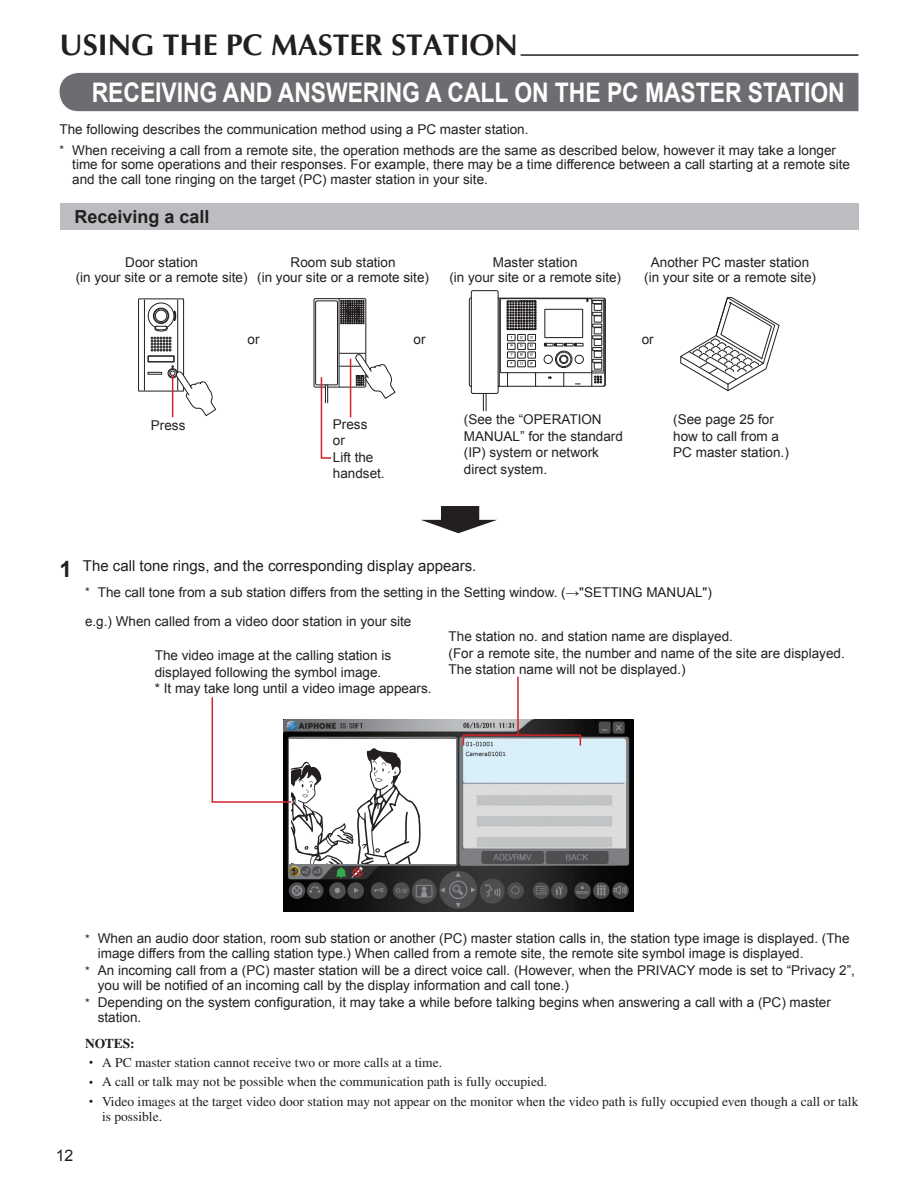
<style>
.page{position:relative;width:918px;height:1188px;background:#fff}
.page>*{position:absolute;margin:0;border:0;box-sizing:border-box;transform-origin:0 0}
.t1{font:700 30px "Optima";color:#231f20}
.t2{font:700 27px "Arial";letter-spacing:-.005em;color:#fff;scale:.85 1}
.t3{font:700 22.5px "Arial";color:#231f20}
.t4{font:700 18px "Arial";color:#231f20}
.t5{font:15.9px "Arial";color:#231f20}
.t6{font:15px "Arial";color:#231f20}
.t7{font:13.5px/16.5px "Arial";color:#231f20}
.t8{font:13.5px/15px "Times";color:#231f20}
.t9{font:700 13.5px "Times";color:#231f20}
.s1{font-size:12px}
.s2{font-size:11.25px}
</style>
<div class="page">
<hr style="left:521px;top:54px;width:337px;height:2px;background:#231f20">
<div style="left:60px;top:73px;width:798px;height:38px;background:#6c6d70"></div>
<div style="left:60px;top:203px;width:798px;height:27px;background:#bcbdc0"></div>
<div style="left:314px;top:298px;width:52px;height:89px;border:1px solid #231f20"></div>
<hr style="left:339px;top:299px;width:1px;height:88px;background:#231f20">
<div style="left:138px;top:299px;width:46px;height:92px;border:1px solid #231f20"></div>
<svg style="left:469px;top:290px;width:137px;height:121px"></svg>
<svg style="left:680px;top:297px;width:100px;height:95px"></svg>
<svg style="left:421px;top:506px;width:76px;height:27px"></svg>
<img style="left:283px;top:720px;width:351px;height:192px">
<div style="left:290px;top:740px;width:166px;height:124px;background:#fff"></div>
<svg style="left:144px;top:300px;width:252px;height:159px"></svg>
<svg style="left:211px;top:697px;width:211px;height:166px"></svg>
<hr style="left:517px;top:677px;width:2px;height:58px;background:#d1232a">
<div style="left:463px;top:734px;width:118px;height:12px;border:2px solid #d1232a"></div>
<h1 class="t1" style="left:60px;top:33px;width:460px">USING THE PC MASTER STATION</h1>
<h2 class="t2" style="left:92px;top:77px;width:887px">RECEIVING AND ANSWERING A CALL ON THE PC MASTER STATION</h2>
<p class="t7" style="left:60px;top:119px;width:778px;line-height:20.7px">The following describes the communication method using a PC master station.<br><span class="s1">*</span> When receiving a call from a remote site, the operation methods are the same as described below, however it may take a longer</p>
<p class="t7" style="left:72px;top:157px;width:779px;line-height:14.4px">time for some operations and their responses. For example, there may be a time difference between a call starting at a remote site and the call tone ringing on the target (PC) master station in your site.</p>
<h3 class="t4" style="left:74px;top:207px;width:137px">Receiving a call</h3>
<p class="t7" style="left:76px;top:255px;width:173px;line-height:15px;text-align:center">Door station<br>(in your site or a remote site)</p>
<p class="t7" style="left:257px;top:255px;width:173px;line-height:15px;text-align:center">Room sub station<br>(in your site or a remote site)</p>
<p class="t7" style="left:449px;top:255px;width:173px;line-height:15px;text-align:center">Master station<br>(in your site or a remote site)</p>
<p class="t7" style="left:644px;top:255px;width:173px;line-height:15px;text-align:center">Another PC master station (in your site or a remote site)</p>
<p class="t7" style="left:248px;top:331px;width:14px">or</p>
<p class="t7" style="left:414px;top:331px;width:14px">or</p>
<p class="t7" style="left:642px;top:331px;width:14px">or</p>
<p class="t7" style="left:151px;top:417px;width:36px">Press</p>
<p class="t7" style="left:333px;top:416px;width:53px">Press<br>or<br>Lift the handset.</p>
<p class="t7" style="left:464px;top:411px;width:161px">(See the “OPERATION<br>MANUAL” for the standard (IP) system or network direct system.</p>
<p class="t7" style="left:673px;top:411px;width:117px">(See page 25 for how to call from a<br>PC master station.)</p>
<h3 class="t3" style="left:60px;top:557px;width:14px">1</h3>
<p class="t6" style="left:83px;top:557px;width:395px">The call tone rings, and the corresponding display appears.</p>
<p class="t7" style="left:85px;top:578px;width:628px;line-height:29px"><span class="s1">*</span> The call tone from a sub station differs from the setting in the Setting window. (→"SETTING MANUAL") e.g.) When called from a video door station in your site</p>
<p class="t7" style="left:155px;top:647px;width:278px">The video image at the calling station is displayed following the symbol image.<br>* It may take long until a video image appears.</p>
<p class="t7" style="left:449px;top:628px;width:398px">The station no. and station name are displayed.<br>(For a remote site, the number and name of the site are displayed.<br>The station name will not be displayed.)</p>
<p class="t5" style="left:56px;top:1147px;width:19px">12</p>
<p class="t7" style="left:98px;top:932px;width:753px;line-height:14.4px;text-indent:-13px"><span class="s1">*</span> When an audio door station, room sub station or another (PC) master station calls in, the station type image is displayed. (The image differs from the calling station type.) When called from a remote site, the remote site symbol image is displayed.</p>
<p class="t7" style="left:98px;top:964px;width:759px;line-height:14.4px;text-indent:-13px"><span class="s1">*</span> An incoming call from a (PC) master station will be a direct voice call. (However, when the PRIVACY mode is set to “Privacy 2”, you will be notified of an incoming call by the display information and call tone.)</p>
<p class="t7" style="left:98px;top:996px;width:735px;line-height:14.4px;text-indent:-13px"><span class="s1">*</span> Depending on the system configuration, it may take a while before talking begins when answering a call with a (PC) master station.</p>
<p class="t9" style="left:85px;top:1039px;width:51px">NOTES:</p>
<p class="t8" style="left:89px;top:1056px;width:354px"><span class="s2">•</span> A PC master station cannot receive two or more calls at a time.</p>
<p class="t8" style="left:89px;top:1076px;width:459px"><span class="s2">•</span> A call or talk may not be possible when the communication path is fully occupied.</p>
<p class="t8" style="left:102px;top:1095px;width:758px;text-indent:-13px"><span class="s2">•</span> Video images at the target video door station may not appear on the monitor when the video path is fully occupied even though a call or talk is possible.</p>
</div>
